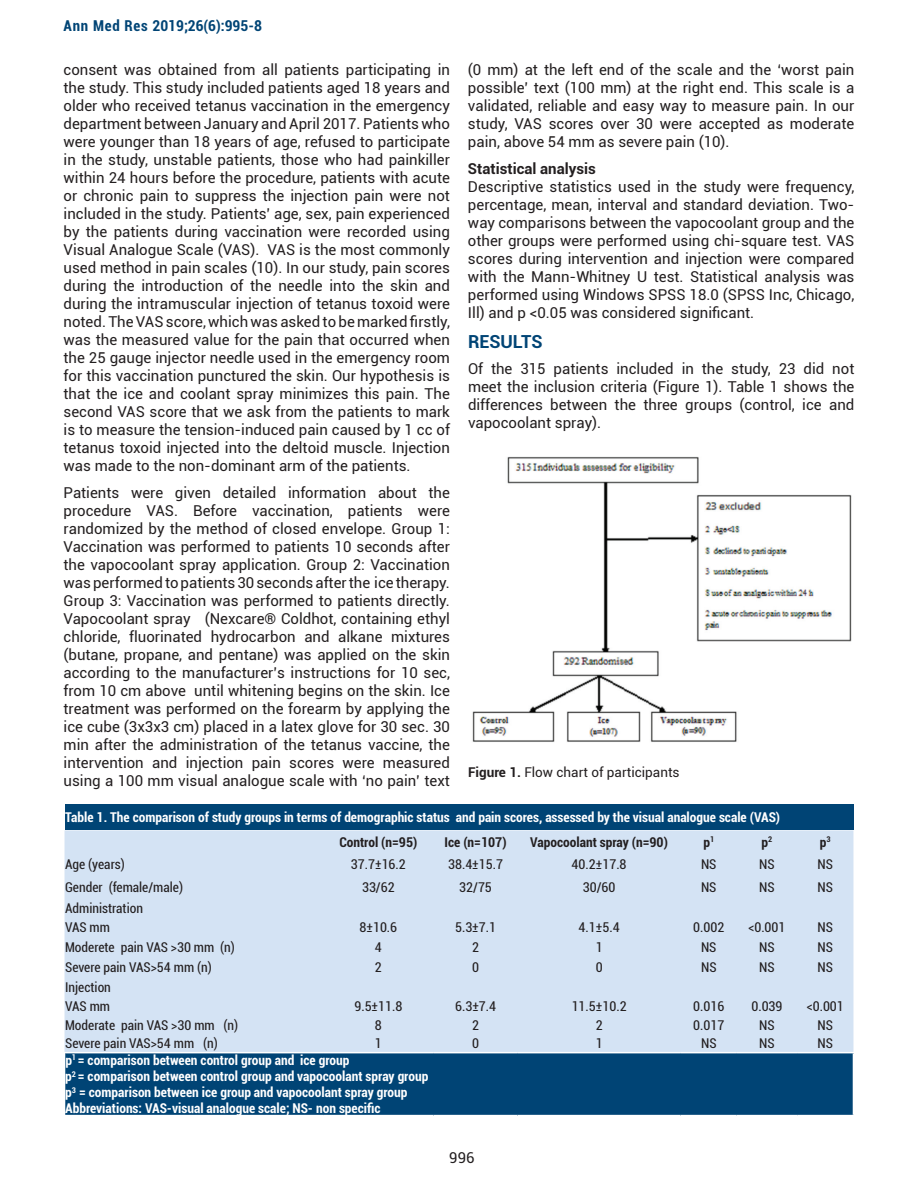
<style>
.page{position:relative;width:918px;height:1188px;background:#fff}
.page>*{position:absolute;margin:0;border:0;box-sizing:border-box;transform-origin:0 0}
.t1{font:700 18px "Roboto";color:#004475}
.t2{font:15px/18px "Roboto";color:#231f20;text-align:justify}
.t3{font:700 condensed 15px "Roboto";letter-spacing:.025em;color:#004475}
.t4{font:700 15px "Roboto";color:#231f20}
.t5{font:condensed 13.5px/19.6px "Roboto";color:#231f20}
.t6{font:700 condensed 13.5px/16.2px "Roboto";color:#fff}
.t7{font:700 condensed 13.5px "Roboto";color:#231f20}
.t8{font:13.5px "Roboto";color:#231f20}
.s1{font-weight:700}
</style>
<div class="page">
<img style="left:472px;top:456px;width:380px;height:286px">
<div style="left:65px;top:805px;width:788px;height:25px;background:#004475"></div>
<div style="left:65px;top:830px;width:788px;height:222px;background:#d4e3f4"></div>
<div style="left:65px;top:1053px;width:788px;height:63px;background:#004475"></div>
<hr style="left:64px;top:1115px;width:259px;height:1px;background:#fff">
<hr style="left:323px;top:1115px;width:111px;height:1px;background:#fff">
<hr style="left:434px;top:1115px;width:84px;height:1px;background:#fff">
<hr style="left:518px;top:1115px;width:163px;height:1px;background:#fff">
<hr style="left:681px;top:1115px;width:56px;height:1px;background:#fff">
<hr style="left:737px;top:1115px;width:60px;height:1px;background:#fff">
<hr style="left:797px;top:1115px;width:57px;height:1px;background:#fff">
<p class="t3" style="left:64px;top:15px;width:200px">Ann Med Res 2019;26(6):995-8</p>
<p class="t2" style="left:64px;top:60px;width:388px">consent was obtained from all patients participating in the study. This study included patients aged 18 years and older who received tetanus vaccination in the emergency department between January and April 2017. Patients who were younger than 18 years of age, refused to participate in the study, unstable patients, those who had painkiller within 24 hours before the procedure, patients with acute or chronic pain to suppress the injection pain were not included in the study. Patients’ age, sex, pain experienced by the patients during vaccination were recorded using Visual Analogue Scale (VAS). VAS is the most commonly used method in pain scales (10). In our study, pain scores during the introduction of the needle into the skin and during the intramuscular injection of tetanus toxoid were noted. The VAS score, which was asked to be marked firstly, was the measured value for the pain that occurred when the 25 gauge injector needle used in the emergency room for this vaccination punctured the skin. Our hypothesis is that the ice and coolant spray minimizes this pain. The second VAS score that we ask from the patients to mark is to measure the tension-induced pain caused by 1 cc of tetanus toxoid injected into the deltoid muscle. Injection was made to the non-dominant arm of the patients.</p>
<p class="t2" style="left:64px;top:483px;width:388px">Patients were given detailed information about the procedure VAS. Before vaccination, patients were randomized by the method of closed envelope. Group 1:<br>Vaccination was performed to patients 10 seconds after the vapocoolant spray application. Group 2: Vaccination was performed to patients 30 seconds after the ice therapy.<br>Group 3: Vaccination was performed to patients directly.<br>Vapocoolant spray (Nexcare® Coldhot, containing ethyl chloride, fluorinated hydrocarbon and alkane mixtures (butane, propane, and pentane) was applied on the skin according to the manufacturer’s instructions for 10 sec, from 10 cm above until whitening begins on the skin. Ice treatment was performed on the forearm by applying the ice cube (3x3x3 cm) placed in a latex glove for 30 sec. 30 min after the administration of the tetanus vaccine, the intervention and injection pain scores were measured using a 100 mm visual analogue scale with ‘no pain’ text</p>
<p class="t2" style="left:468px;top:60px;width:388px">(0 mm) at the left end of the scale and the ‘worst pain possible’ text (100 mm) at the right end. This scale is a validated, reliable and easy way to measure pain. In our study, VAS scores over 30 were accepted as moderate pain, above 54 mm as severe pain (10).</p>
<p class="t4" style="left:468px;top:158px;width:129px">Statistical analysis</p>
<p class="t2" style="left:468px;top:177px;width:388px">Descriptive statistics used in the study were frequency, percentage, mean, interval and standard deviation. Two&shy;way comparisons between the vapocoolant group and the other groups were performed using chi-square test. VAS scores during intervention and injection were compared with the Mann-Whitney U test. Statistical analysis was performed using Windows SPSS 18.0 (SPSS Inc, Chicago, Ill) and p &lt;0.05 was considered significant.</p>
<p class="t1" style="left:468px;top:329px;width:76px">RESULTS</p>
<p class="t2" style="left:468px;top:359px;width:388px">Of the 315 patients included in the study, 23 did not meet the inclusion criteria (Figure 1). Table 1 shows the differences between the three groups (control, ice and vapocoolant spray).</p>
<p class="t8" style="left:468px;top:763px;width:213px"><span class="s1">Figure 1.</span> Flow chart of participants</p>
<p class="t6" style="left:65px;top:809px;width:716px">Table 1. The comparison of study groups in terms of demographic status and pain scores, assessed by the visual analogue scale (VAS)</p>
<p class="t7" style="left:339px;top:832px;width:79px">Control (n=95)</p>
<p class="t7" style="left:445px;top:832px;width:63px">Ice (n=107)</p>
<p class="t7" style="left:530px;top:832px;width:139px">Vapocoolant spray (n=90)</p>
<p class="t7" style="left:703px;top:832px;width:12px">p<sup>1</sup></p>
<p class="t7" style="left:762px;top:832px;width:12px">p<sup>2</sup></p>
<p class="t7" style="left:820px;top:832px;width:12px">p<sup>3</sup></p>
<p class="t5" style="left:65px;top:854px;width:61px">Age (years)</p>
<p class="t5" style="left:351px;top:854px;width:56px">37.7±16.2</p>
<p class="t5" style="left:448px;top:854px;width:56px">38.4±15.7</p>
<p class="t5" style="left:572px;top:854px;width:56px">40.2±17.8</p>
<p class="t5" style="left:701px;top:854px;width:17px">NS</p>
<p class="t5" style="left:759px;top:854px;width:17px">NS</p>
<p class="t5" style="left:818px;top:854px;width:17px">NS</p>
<p class="t5" style="left:65px;top:877px;width:119px">Gender (female/male)</p>
<p class="t5" style="left:362px;top:877px;width:34px">33/62</p>
<p class="t5" style="left:459px;top:877px;width:34px">32/75</p>
<p class="t5" style="left:583px;top:877px;width:34px">30/60</p>
<p class="t5" style="left:701px;top:877px;width:17px">NS</p>
<p class="t5" style="left:759px;top:877px;width:17px">NS</p>
<p class="t5" style="left:818px;top:877px;width:17px">NS</p>
<p class="t5" style="left:65px;top:898px;width:79px">Administration<br>VAS mm</p>
<p class="t5" style="left:360px;top:917px;width:39px">8±10.6</p>
<p class="t5" style="left:455px;top:917px;width:43px">5.3±7.1</p>
<p class="t5" style="left:579px;top:917px;width:43px">4.1±5.4</p>
<p class="t5" style="left:693px;top:917px;width:33px">0.002</p>
<p class="t5" style="left:748px;top:917px;width:39px">&lt;0.001</p>
<p class="t5" style="left:818px;top:917px;width:17px">NS</p>
<p class="t5" style="left:65px;top:937px;width:171px">Moderete pain VAS &gt;30 mm (n)</p>
<p class="t5" style="left:375px;top:937px;width:8px">4</p>
<p class="t5" style="left:472px;top:937px;width:8px">2</p>
<p class="t5" style="left:596px;top:937px;width:8px">1</p>
<p class="t5" style="left:701px;top:937px;width:17px">NS</p>
<p class="t5" style="left:759px;top:937px;width:17px">NS</p>
<p class="t5" style="left:818px;top:937px;width:17px">NS</p>
<p class="t5" style="left:65px;top:957px;width:148px">Severe pain VAS&gt;54 mm (n)</p>
<p class="t5" style="left:375px;top:957px;width:8px">2</p>
<p class="t5" style="left:472px;top:957px;width:8px">0</p>
<p class="t5" style="left:596px;top:957px;width:8px">0</p>
<p class="t5" style="left:701px;top:957px;width:17px">NS</p>
<p class="t5" style="left:759px;top:957px;width:17px">NS</p>
<p class="t5" style="left:818px;top:957px;width:17px">NS</p>
<p class="t5" style="left:65px;top:977px;width:47px;line-height:19px">Injection<br>VAS mm</p>
<p class="t5" style="left:354px;top:996px;width:50px">9.5±11.8</p>
<p class="t5" style="left:455px;top:996px;width:43px">6.3±7.4</p>
<p class="t5" style="left:572px;top:996px;width:56px">11.5±10.2</p>
<p class="t5" style="left:693px;top:996px;width:33px">0.016</p>
<p class="t5" style="left:751px;top:996px;width:33px">0.039</p>
<p class="t5" style="left:807px;top:996px;width:39px">&lt;0.001</p>
<p class="t5" style="left:65px;top:1015px;width:175px">Moderate pain VAS &gt;30 mm (n)</p>
<p class="t5" style="left:375px;top:1015px;width:8px">8</p>
<p class="t5" style="left:472px;top:1015px;width:8px">2</p>
<p class="t5" style="left:596px;top:1015px;width:8px">2</p>
<p class="t5" style="left:693px;top:1015px;width:33px">0.017</p>
<p class="t5" style="left:759px;top:1015px;width:17px">NS</p>
<p class="t5" style="left:818px;top:1015px;width:17px">NS</p>
<p class="t5" style="left:65px;top:1033px;width:154px">Severe pain VAS&gt;54 mm (n)</p>
<p class="t5" style="left:375px;top:1033px;width:8px">1</p>
<p class="t5" style="left:472px;top:1033px;width:8px">0</p>
<p class="t5" style="left:596px;top:1033px;width:8px">1</p>
<p class="t5" style="left:701px;top:1033px;width:17px">NS</p>
<p class="t5" style="left:759px;top:1033px;width:17px">NS</p>
<p class="t5" style="left:818px;top:1033px;width:17px">NS</p>
<p class="t6" style="left:65px;top:1051px;width:365px">p<sup>1</sup> = comparison between control group and ice group<br>p<sup>2</sup> = comparison between control group and vapocoolant spray group p<sup>3</sup> = comparison between ice group and vapocoolant spray group Abbreviations: VAS-visual analogue scale; NS- non specific</p>
<p class="t2" style="left:449px;top:1148px;width:27px">996</p>
</div>
